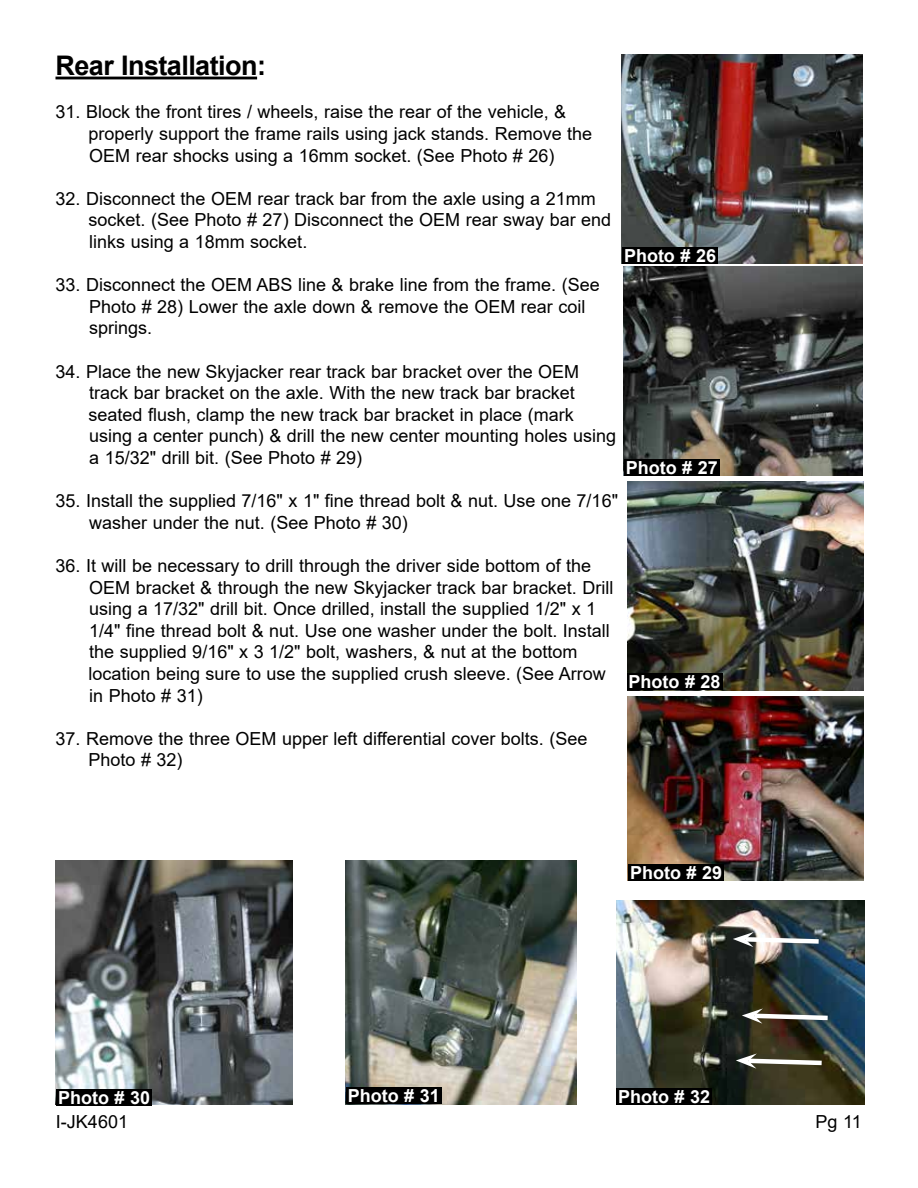
<style>
.page{position:relative;width:918px;height:1188px;background:#fff}
.page>*{position:absolute;margin:0;border:0;box-sizing:border-box;transform-origin:0 0}
.t1{font:700 27px "Arial";letter-spacing:-.02em;color:#000}
.t2{font:18px/21.6px "Arial";color:#000}
.t3{font:700 18px "Arial";color:#fff}
</style>
<div class="page">
<hr style="left:56px;top:77px;width:201px;height:2px;background:#000">
<img style="left:621px;top:54px;width:241px;height:209px">
<div style="left:622px;top:247px;width:96px;height:16px;background:#000"></div>
<img style="left:623px;top:267px;width:240px;height:209px">
<div style="left:624px;top:460px;width:95px;height:16px;background:#000"></div>
<img style="left:628px;top:481px;width:235px;height:210px">
<img style="left:56px;top:861px;width:237px;height:243px">
<img style="left:345px;top:861px;width:232px;height:243px">
<div style="left:627px;top:674px;width:95px;height:16px;background:#000"></div>
<div style="left:346px;top:1087px;width:95px;height:16px;background:#000"></div>
<img style="left:627px;top:696px;width:236px;height:185px">
<div style="left:629px;top:864px;width:95px;height:16px;background:#000"></div>
<div style="left:57px;top:1089px;width:95px;height:16px;background:#000"></div>
<img style="left:617px;top:900px;width:248px;height:205px">
<div style="left:617px;top:1089px;width:95px;height:16px;background:#000"></div>
<svg style="left:736px;top:1053px;width:90px;height:16px"></svg>
<svg style="left:742px;top:1008px;width:90px;height:16px"></svg>
<svg style="left:733px;top:932px;width:90px;height:15px"></svg>
<h1 class="t1" style="left:56px;top:47px;width:212px">Rear Installation:</h1>
<p class="t2" style="left:89px;top:101px;width:505px;text-indent:-33px">31. Block the front tires / wheels, raise the rear of the vehicle, &amp; properly support the frame rails using jack stands. Remove the<br>OEM rear shocks using a 16mm socket. (See Photo # 26)</p>
<p class="t2" style="left:89px;top:188px;width:524px;text-indent:-33px">32. Disconnect the OEM rear track bar from the axle using a 21mm socket. (See Photo # 27) Disconnect the OEM rear sway bar end links using a 18mm socket.</p>
<p class="t2" style="left:89px;top:274px;width:512px;text-indent:-34px">33. Disconnect the OEM ABS line &amp; brake line from the frame. (See<br>Photo # 28) Lower the axle down &amp; remove the OEM rear coil springs.</p>
<p class="t2" style="left:89px;top:360px;width:529px;text-indent:-33px">34. Place the new Skyjacker rear track bar bracket over the OEM track bar bracket on the axle. With the new track bar bracket seated flush, clamp the new track bar bracket in place (mark using a center punch) &amp; drill the new center mounting holes using a 15/32" drill bit. (See Photo # 29)</p>
<p class="t2" style="left:89px;top:490px;width:530px;text-indent:-34px">35. Install the supplied 7/16" x 1" fine thread bolt &amp; nut. Use one 7/16" washer under the nut. (See Photo # 30)</p>
<p class="t2" style="left:89px;top:555px;width:526px;text-indent:-33px">36. It will be necessary to drill through the driver side bottom of the OEM bracket &amp; through the new Skyjacker track bar bracket. Drill using a 17/32" drill bit. Once drilled, install the supplied 1/2" x 1<br>1/4" fine thread bolt &amp; nut. Use one washer under the bolt. Install the supplied 9/16" x 3 1/2" bolt, washers, &amp; nut at the bottom location being sure to use the supplied crush sleeve. (See Arrow in Photo # 31)</p>
<p class="t2" style="left:89px;top:728px;width:500px;text-indent:-33px">37. Remove the three OEM upper left differential cover bolts. (See<br>Photo # 32)</p>
<p class="t3" style="left:624px;top:243px;width:94px">Photo # 26</p>
<p class="t3" style="left:626px;top:455px;width:94px">Photo # 27</p>
<p class="t3" style="left:629px;top:669px;width:94px">Photo # 28</p>
<p class="t3" style="left:630px;top:860px;width:94px">Photo # 29</p>
<p class="t3" style="left:348px;top:1083px;width:94px">Photo # 31</p>
<p class="t3" style="left:58px;top:1085px;width:94px">Photo # 30</p>
<p class="t3" style="left:618px;top:1084px;width:94px">Photo # 32</p>
<p class="t2" style="left:56px;top:1111px;width:74px">I-JK4601</p>
<p class="t2" style="left:816px;top:1111px;width:48px">Pg 11</p>
</div>
